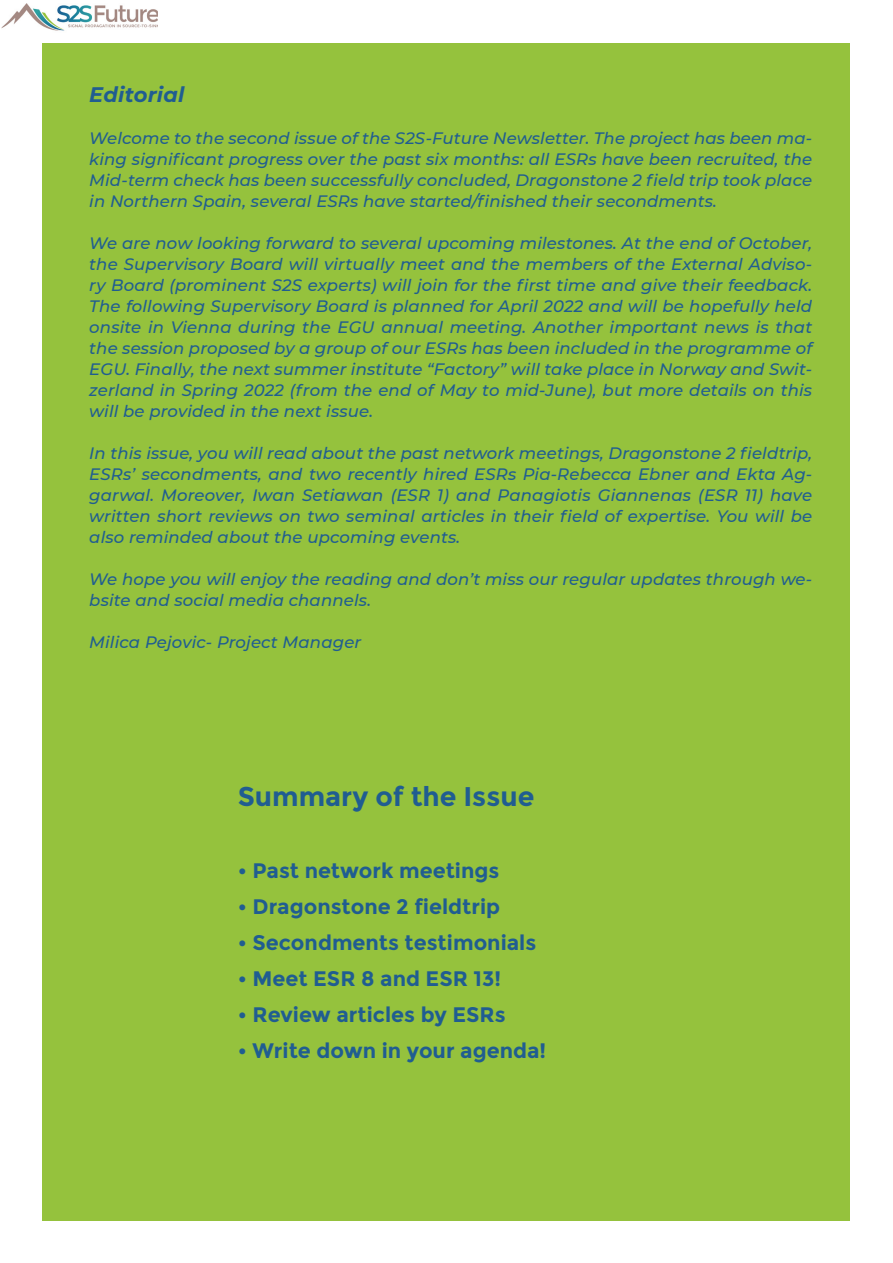
<style>
.page{position:relative;width:893px;height:1263px;background:#fff}
.page>*{position:absolute;margin:0;border:0;box-sizing:border-box;transform-origin:0 0}
.Folio-_Section_title{font:700 27px "Montserrat";color:#205d91}
.Folio-_Section_title-2{font:700 21px "Montserrat";color:#205d91}
.Folio-_Section_title-3{font:italic 700 21px "Montserrat";letter-spacing:.01em;color:#205d91}
.Folio-_Section_title-4{font:italic 500 16.5px/21px "Montserrat";letter-spacing:.01em;color:#205d91;text-align:justify}
</style>
<div class="page">
<div style="left:43px;top:43px;width:807px;height:1177px;background:#95c23d"></div>
<img style="left:3px;top:3px;width:153px;height:28px">
<p class="Folio-_Section_title-3" style="left:89px;top:79px;width:97px">Editorial</p>
<p class="Folio-_Section_title-4" style="left:89px;top:127px;width:724px">Welcome to the second issue of the S2S-Future Newsletter. The project has been ma&shy;king significant progress over the past six months: all ESRs have been recruited, the Mid-term check has been successfully concluded, Dragonstone 2 field trip took place in Northern Spain, several ESRs have started/finished their secondments.</p>
<p class="Folio-_Section_title-4" style="left:89px;top:232px;width:724px">We are now looking forward to several upcoming milestones. At the end of October, the Supervisory Board will virtually meet and the members of the External Adviso&shy;ry Board (prominent S2S experts) will join for the first time and give their feedback.<br>The following Supervisory Board is planned for April 2022 and will be hopefully held onsite in Vienna during the EGU annual meeting. Another important news is that the session proposed by a group of our ESRs has been included in the programme of EGU. Finally, the next summer institute “Factory” will take place in Norway and Swit&shy;zerland in Spring 2022 (from the end of May to mid-June), but more details on this will be provided in the next issue.</p>
<p class="Folio-_Section_title-4" style="left:89px;top:442px;width:724px">In this issue, you will read about the past network meetings, Dragonstone 2 fieldtrip, ESRs’ secondments, and two recently hired ESRs Pia-Rebecca Ebner and Ekta Ag&shy;garwal. Moreover, Iwan Setiawan (ESR 1) and Panagiotis Giannenas (ESR 11) have written short reviews on two seminal articles in their field of expertise. You will be also reminded about the upcoming events.</p>
<p class="Folio-_Section_title-4" style="left:89px;top:568px;width:724px">We hope you will enjoy the reading and don’t miss our regular updates through we&shy;bsite and social media channels.</p>
<p class="Folio-_Section_title-4" style="left:89px;top:631px;width:274px">Milica Pejovic- Project Manager</p>
<p class="Folio-_Section_title" style="left:238px;top:781px;width:298px">Summary of the Issue</p>
<p class="Folio-_Section_title-2" style="left:238px;top:858px;width:263px">• Past network meetings</p>
<p class="Folio-_Section_title-2" style="left:238px;top:894px;width:264px">• Dragonstone 2 fieldtrip</p>
<p class="Folio-_Section_title-2" style="left:238px;top:930px;width:300px">• Secondments testimonials</p>
<p class="Folio-_Section_title-2" style="left:238px;top:966px;width:265px">• Meet ESR 8 and ESR 13!</p>
<p class="Folio-_Section_title-2" style="left:238px;top:1002px;width:269px">• Review articles by ESRs</p>
<p class="Folio-_Section_title-2" style="left:238px;top:1038px;width:310px">• Write down in your agenda!</p>
</div>
